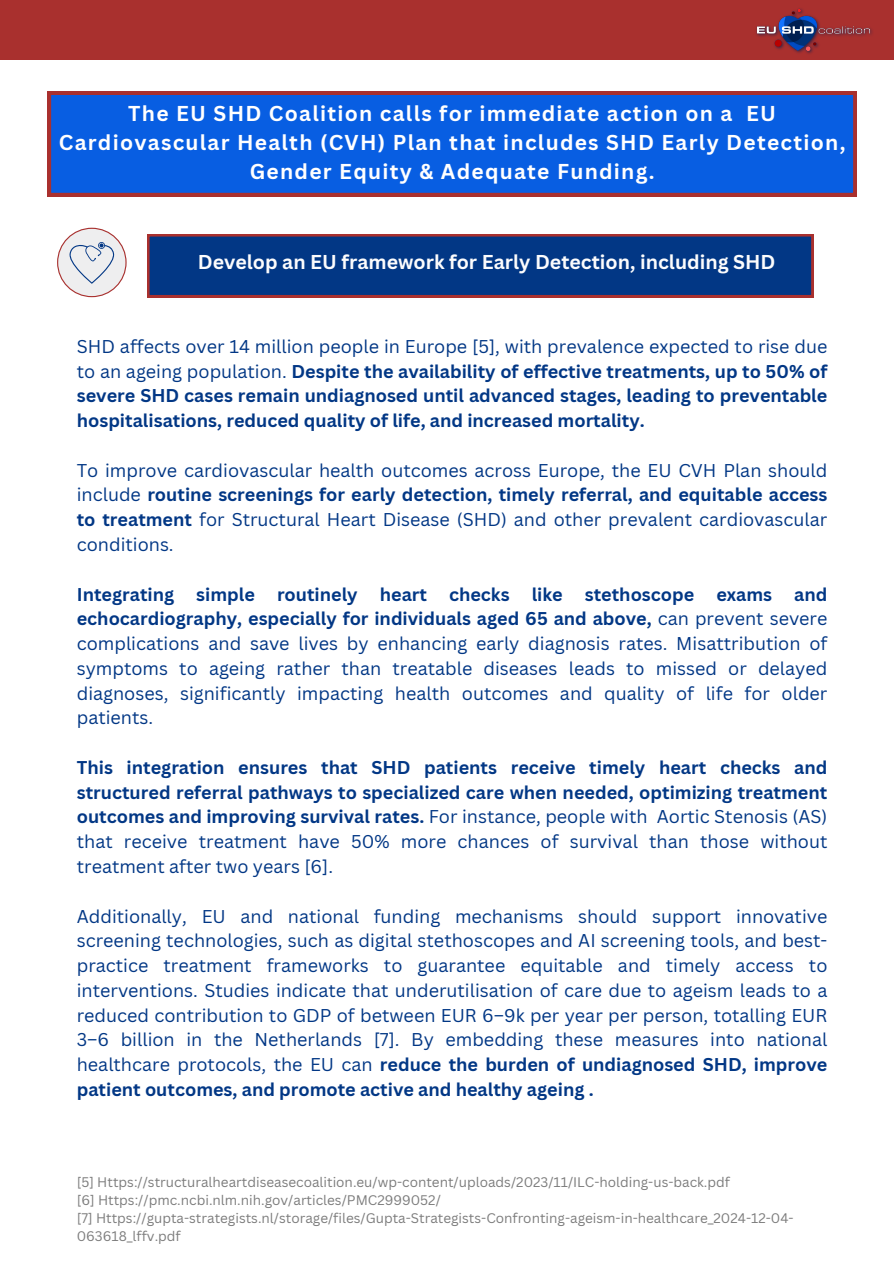
<style>
.page{position:relative;width:894px;height:1264px;background:#fff}
.page>*{position:absolute;margin:0;border:0;box-sizing:border-box;transform-origin:0 0}
.t1{font:700 21px/29.2px "Canva Sans";letter-spacing:.06em;color:#fff;text-align:center}
.t2{font:700 19.5px "Canva Sans";color:#fcfcfd}
.t3{font:18px/24.8px "Canva Sans";color:#023785;text-align:justify}
.t4{font:700 18px/24.8px "Canva Sans";color:#023785;text-align:justify}
.t5{font:13.5px/18px "Canva Sans";color:#7c7c7c}
.s1{font-weight:400}
.s2{font-weight:700}
</style>
<div class="page">
<svg style="left:48px;top:92px;width:808px;height:104px;background:#125ad6"></svg>
<svg style="left:57px;top:228px;width:69px;height:69px"></svg>
<svg style="left:147px;top:234px;width:665px;height:63px;background:#0f367e"></svg>
<div style="left:0;top:0;width:893px;height:60px;background:#a9302e"></div>
<img style="left:756px;top:8px;width:117px;height:46px">
<p class="t1" style="left:59px;top:98px;width:788px">The EU SHD Coalition calls for immediate action on a EU<br>Cardiovascular Health (CVH) Plan that includes SHD Early Detection,<br>Gender Equity &amp; Adequate Funding.</p>
<h1 class="t2" style="left:198px;top:248px;width:579px">Develop an EU framework for Early Detection, including SHD</h1>
<p class="t4" style="left:77px;top:333px;width:752px"><span class="s1">SHD affects over 14 million people in Europe [5], with prevalence expected to rise due to an ageing population.</span> Despite the availability of effective treatments, up to 50% of severe SHD cases remain undiagnosed until advanced stages, leading to preventable hospitalisations, reduced quality of life, and increased mortality.</p>
<h1 class="t3" style="left:77px;top:457px;width:752px">To improve cardiovascular health outcomes across Europe, the EU CVH Plan should include <span class="s2">routine screenings for early detection, timely referral, and equitable access to treatment</span> for Structural Heart Disease (SHD) and other prevalent cardiovascular conditions.</h1>
<h2 class="t3" style="left:77px;top:581px;width:752px"><span class="s2">Integrating simple routinely heart checks like stethoscope exams and echocardiography, especially for individuals aged 65 and above,</span> can prevent severe complications and save lives by enhancing early diagnosis rates. Misattribution of symptoms to ageing rather than treatable diseases leads to missed or delayed diagnoses, significantly impacting health outcomes and quality of life for older patients.</h2>
<h2 class="t4" style="left:77px;top:754px;width:752px">This integration ensures that SHD patients receive timely heart checks and structured referral pathways to specialized care when needed, optimizing treatment outcomes and improving survival rates. <span class="s1">For instance, people with Aortic Stenosis (AS) that receive treatment have 50% more chances of survival than those without treatment after two years [6].</span></h2>
<h2 class="t3" style="left:77px;top:903px;width:752px">Additionally, EU and national funding mechanisms should support innovative screening technologies, such as digital stethoscopes and AI screening tools, and best&shy;practice treatment frameworks to guarantee equitable and timely access to interventions. Studies indicate that underutilisation of care due to ageism leads to a reduced contribution to GDP of between EUR 6–9k per year per person, totalling EUR 3–6 billion in the Netherlands [7]. By embedding these measures into national healthcare protocols, the EU can <span class="s2">reduce the burden of undiagnosed SHD, improve patient outcomes, and promote active and healthy ageing .</span></h2>
<h2 class="t5" style="left:77px;top:1172px;width:654px">[5] Https://structuralheartdiseasecoalition.eu/wp-content/uploads/2023/11/ILC-holding-us-back.pdf</h2>
<h2 class="t5" style="left:77px;top:1190px;width:365px">[6] Https://pmc.ncbi.nlm.nih.gov/articles/PMC2999052/</h2>
<p class="t5" style="left:77px;top:1208px;width:718px">[7] Https://gupta-strategists.nl/storage/files/Gupta-Strategists-Confronting-ageism-in-healthcare_2024-12-04-<br>063618_lffv.pdf</p>
</div>
